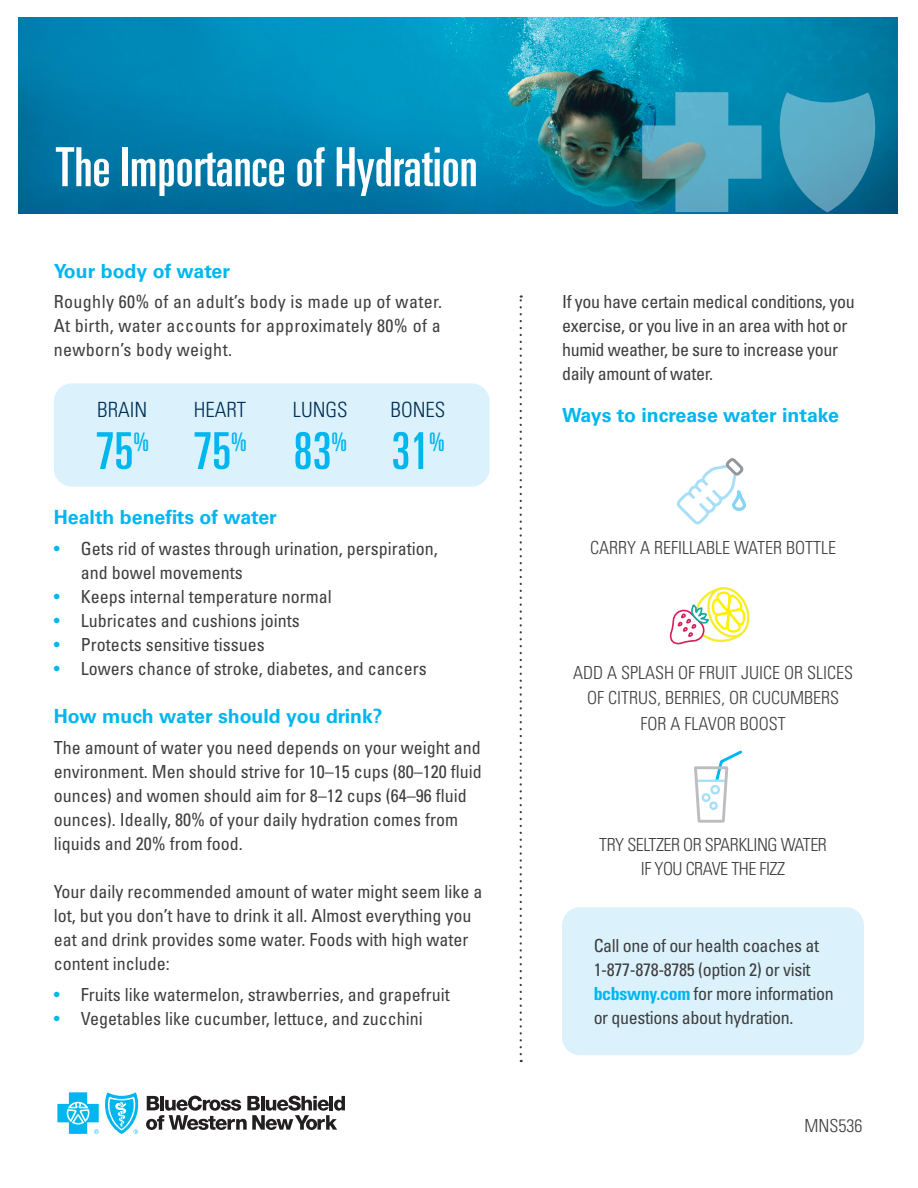
<style>
.page{position:relative;width:918px;height:1188px;background:#fff}
.page>*{position:absolute;margin:0;border:0;box-sizing:border-box;transform-origin:0 0}
.t1{font:ultra-condensed 54px "Univers LT Std";color:#fff}
.t2{font:ultra-condensed 51px "Univers LT Std";color:#00b6ef}
.t3{font:300 condensed 21px "Univers LT Std";color:#002e54}
.t4{font:700 19.5px "Univers LT Std";color:#00b6ef}
.t5{font:condensed 18px/24px "Univers LT Std";color:#3e3e3f}
.t6{font:condensed 18px/24px "Univers LT Std";letter-spacing:-.02em;color:#3e3e3f}
.t7{font:300 condensed 18px/25.5px "Univers LT Std";color:#3e3e3f;text-align:center}
.t8{font:300 condensed 18px "Univers LT Std";letter-spacing:-.025em;color:#3e3e3f}
.s1{color:#00b6ef}
.s2{font-weight:700;color:#00b6ef}
</style>
<div class="page">
<img style="left:18px;top:17px;width:879px;height:197px">
<svg style="left:778px;top:92px;width:99px;height:120px;background:#4297b5"></svg>
<svg style="left:642px;top:92px;width:120px;height:120px;background:#439bb5"></svg>
<svg style="left:520px;top:295px;width:2px;height:759px"></svg>
<svg style="left:57px;top:1092px;width:82px;height:42px"></svg>
<svg style="left:146px;top:1096px;width:199px;height:34px"></svg>
<div style="left:54px;top:383px;width:436px;height:104px;background:#dbf2fc;border-radius:18px"></div>
<div style="left:562px;top:907px;width:302px;height:148px;background:#dbf2fc;border-radius:18px"></div>
<svg style="left:676px;top:458px;width:70px;height:67px"></svg>
<svg style="left:669px;top:587px;width:81px;height:58px"></svg>
<svg style="left:694px;top:750px;width:48px;height:73px"></svg>
<p class="t1" style="left:56px;top:136px;width:424px">The Importance of Hydration</p>
<p class="t4" style="left:54px;top:259px;width:178px">Your body of water</p>
<p class="t5" style="left:54px;top:290px;width:390px;text-align:justify">Roughly 60% of an adult’s body is made up of water.<br>At birth, water accounts for approximately 80% of a newborn’s body weight.</p>
<p class="t3" style="left:97px;top:397px;width:52px">BRAIN</p>
<p class="t2" style="left:96px;top:422px;width:55px">75<sup>%</sup></p>
<p class="t3" style="left:194px;top:397px;width:54px">HEART</p>
<p class="t2" style="left:193px;top:422px;width:55px">75<sup>%</sup></p>
<p class="t3" style="left:293px;top:397px;width:56px">LUNGS</p>
<p class="t2" style="left:294px;top:422px;width:55px">83<sup>%</sup></p>
<p class="t3" style="left:391px;top:397px;width:56px">BONES</p>
<p class="t2" style="left:391px;top:422px;width:55px">31<sup>%</sup></p>
<p class="t4" style="left:54px;top:506px;width:225px">Health benefits of water</p>
<p class="t5" style="left:81px;top:536px;width:358px;text-indent:-27px"><span class="s1">•</span> Gets rid of wastes through urination, perspiration, and bowel movements</p>
<p class="t5" style="left:54px;top:584px;width:279px"><span class="s1">•</span> Keeps internal temperature normal</p>
<p class="t5" style="left:54px;top:608px;width:247px"><span class="s1">•</span> Lubricates and cushions joints</p>
<p class="t5" style="left:54px;top:632px;width:212px"><span class="s1">•</span> Protects sensitive tissues</p>
<p class="t5" style="left:54px;top:656px;width:374px"><span class="s1">•</span> Lowers chance of stroke, diabetes, and cancers</p>
<p class="t4" style="left:54px;top:705px;width:330px">How much water should you drink?</p>
<p class="t5" style="left:54px;top:735px;width:429px">The amount of water you need depends on your weight and environment. Men should strive for 10–15 cups (80–120 fluid ounces) and women should aim for 8–12 cups (64–96 fluid ounces). Ideally, 80% of your daily hydration comes from liquids and 20% from food.</p>
<p class="t5" style="left:54px;top:879px;width:430px">Your daily recommended amount of water might seem like a lot, but you don’t have to drink it all. Almost everything you eat and drink provides some water. Foods with high water content include:</p>
<p class="t5" style="left:54px;top:982px;width:397px"><span class="s1">•</span> Fruits like watermelon, strawberries, and grapefruit</p>
<p class="t5" style="left:54px;top:1006px;width:371px"><span class="s1">•</span> Vegetables like cucumber, lettuce, and zucchini</p>
<p class="t6" style="left:562px;top:290px;width:294px">If you have certain medical conditions, you exercise, or you live in an area with hot or humid weather, be sure to increase your daily amount of water.</p>
<p class="t4" style="left:562px;top:404px;width:278px">Ways to increase water intake</p>
<p class="t7" style="left:590px;top:535px;width:247px">CARRY A REFILLABLE WATER BOTTLE</p>
<p class="t7" style="left:573px;top:660px;width:282px">ADD A SPLASH OF FRUIT JUICE OR SLICES<br>OF CITRUS, BERRIES, OR CUCUMBERS<br>FOR A FLAVOR BOOST</p>
<p class="t8" style="left:599px;top:834px;width:229px">TRY SELTZER OR SPARKLING WATER</p>
<p class="t8" style="left:641px;top:858px;width:146px">IF YOU CRAVE THE FIZZ</p>
<p class="t6" style="left:594px;top:933px;width:242px">Call one of our health coaches at 1-877-878-8785 (option 2) or visit <span class="s2">bcbswny.com</span> for more information or questions about hydration.</p>
<p class="t7" style="left:805px;top:1113px;width:59px">MNS536</p>
</div>
